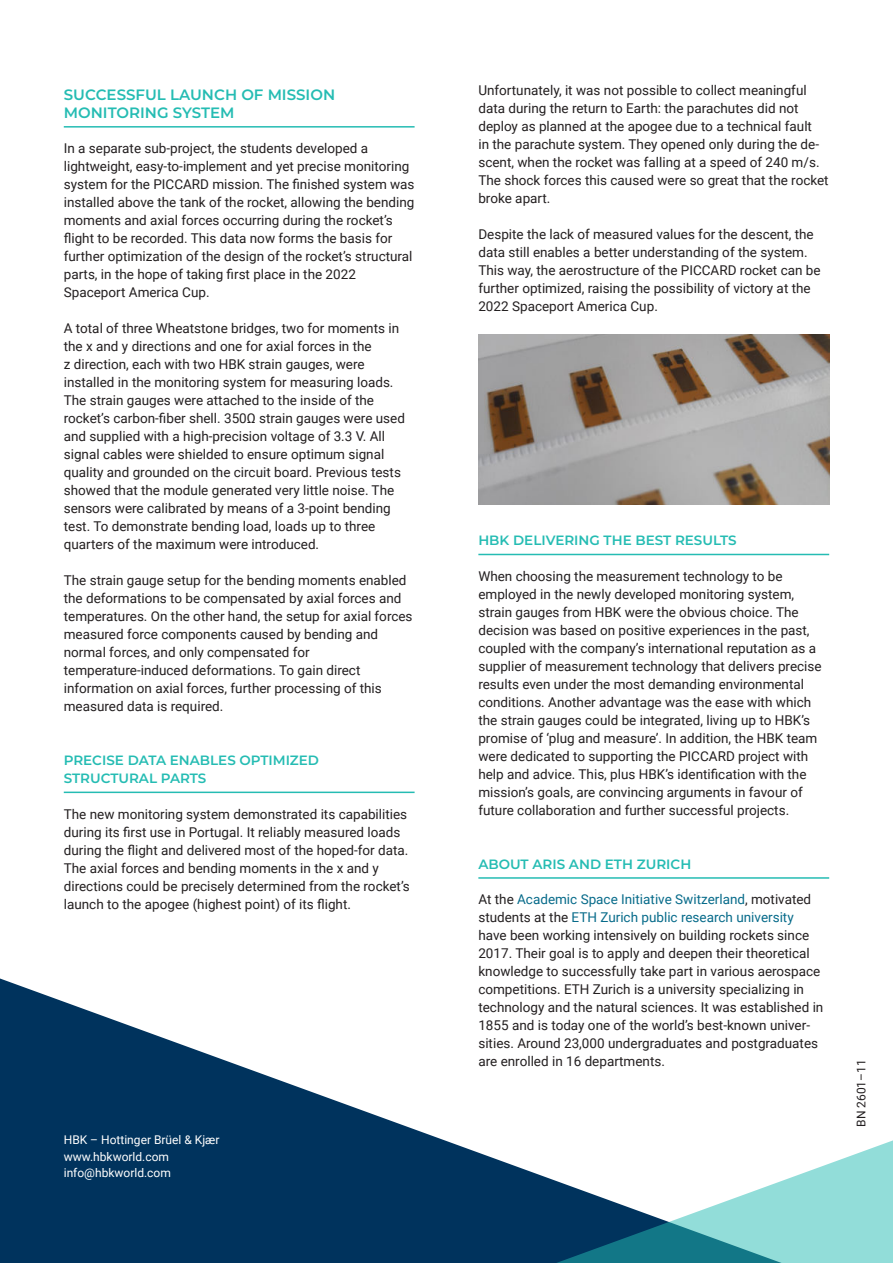
<style>
.page{position:relative;width:893px;height:1263px;background:#fff}
.page>*{position:absolute;margin:0;border:0;box-sizing:border-box;transform-origin:0 0}
.t1{font:600 15px/18px "Montserrat";color:#25bcb3}
.t2{font:13.5px/18px "Roboto";color:#231f20}
.t3{font:600 13.5px/18px "Montserrat";color:#25bcb3}
.t4{font:12px/16.5px "Roboto";color:#fff}
.t5{font:12px "Roboto";color:#231f20}
.s1{color:#076b8a}
</style>
<div class="page">
<svg style="left:0;top:978px;width:495px;height:285px;fill:#00335d"></svg>
<svg style="left:495px;top:1140px;width:398px;height:123px"></svg>
<hr style="left:64px;top:126px;width:351px;height:2px;background:#25bcb3">
<hr style="left:64px;top:791px;width:351px;height:2px;background:#25bcb3">
<hr style="left:478px;top:554px;width:351px;height:1px;background:#25bcb3">
<hr style="left:478px;top:877px;width:351px;height:2px;background:#25bcb3">
<img style="left:478px;top:335px;width:351px;height:170px">
<p class="t1" style="left:64px;top:85px;width:273px">SUCCESSFUL LAUNCH OF MISSION<br>MONITORING SYSTEM</p>
<p class="t2" style="left:64px;top:139px;width:352px">In a separate sub-project, the students developed a lightweight, easy-to-implement and yet precise monitoring system for the PICCARD mission. The finished system was installed above the tank of the rocket, allowing the bending moments and axial forces occurring during the rocket’s flight to be recorded. This data now forms the basis for further optimization of the design of the rocket’s structural parts, in the hope of taking first place in the 2022<br>Spaceport America Cup.</p>
<p class="t2" style="left:64px;top:319px;width:343px">A total of three Wheatstone bridges, two for moments in the x and y directions and one for axial forces in the<br>z direction, each with two HBK strain gauges, were installed in the monitoring system for measuring loads.<br>The strain gauges were attached to the inside of the rocket’s carbon-fiber shell. 350Ω strain gauges were used and supplied with a high-precision voltage of 3.3 V. All signal cables were shielded to ensure optimum signal quality and grounded on the circuit board. Previous tests showed that the module generated very little noise. The sensors were calibrated by means of a 3-point bending test. To demonstrate bending load, loads up to three quarters of the maximum were introduced.</p>
<p class="t2" style="left:64px;top:571px;width:350px">The strain gauge setup for the bending moments enabled the deformations to be compensated by axial forces and temperatures. On the other hand, the setup for axial forces measured force components caused by bending and normal forces, and only compensated for temperature-induced deformations. To gain direct information on axial forces, further processing of this measured data is required.</p>
<p class="t3" style="left:64px;top:751px;width:257px">PRECISE DATA ENABLES OPTIMIZED<br>STRUCTURAL PARTS</p>
<p class="t2" style="left:64px;top:804px;width:348px">The new monitoring system demonstrated its capabilities during its first use in Portugal. It reliably measured loads during the flight and delivered most of the hoped-for data.<br>The axial forces and bending moments in the x and y directions could be precisely determined from the rocket’s launch to the apogee (highest point) of its flight.</p>
<p class="t4" style="left:64px;top:1131px;width:157px">HBK – Hottinger Brüel &amp; Kjær www.hbkworld.com info@hbkworld.com</p>
<p class="t2" style="left:478px;top:81px;width:352px">Unfortunately, it was not possible to collect meaningful data during the return to Earth: the parachutes did not deploy as planned at the apogee due to a technical fault<br>in the parachute system. They opened only during the de&shy;scent, when the rocket was falling at a speed of 240 m/s.<br>The shock forces this caused were so great that the rocket broke apart.</p>
<p class="t2" style="left:478px;top:225px;width:344px">Despite the lack of measured values for the descent, the data still enables a better understanding of the system.<br>This way, the aerostructure of the PICCARD rocket can be further optimized, raising the possibility of victory at the 2022 Spaceport America Cup.</p>
<p class="t3" style="left:478px;top:532px;width:260px">HBK DELIVERING THE BEST RESULTS</p>
<p class="t2" style="left:478px;top:566px;width:345px">When choosing the measurement technology to be employed in the newly developed monitoring system, strain gauges from HBK were the obvious choice. The decision was based on positive experiences in the past, coupled with the company’s international reputation as a supplier of measurement technology that delivers precise results even under the most demanding environmental conditions. Another advantage was the ease with which the strain gauges could be integrated, living up to HBK’s promise of ‘plug and measure’. In addition, the HBK team were dedicated to supporting the PICCARD project with help and advice. This, plus HBK’s identification with the mission’s goals, are convincing arguments in favour of future collaboration and further successful projects.</p>
<p class="t3" style="left:478px;top:855px;width:214px">ABOUT ARIS AND ETH ZURICH</p>
<p class="t2" style="left:478px;top:890px;width:347px">At the <span class="s1">Academic Space Initiative Switzerland</span>, motivated students at the <span class="s1">ETH Zurich public research university </span>have been working intensively on building rockets since 2017. Their goal is to apply and deepen their theoretical knowledge to successfully take part in various aerospace competitions. ETH Zurich is a university specializing in technology and the natural sciences. It was established in 1855 and is today one of the world’s best-known univer&shy;sities. Around 23,000 undergraduates and postgraduates are enrolled in 16 departments.</p>
<p class="t5" style="left:853px;top:1127px;width:69px;rotate:-90deg">BN 2601–11</p>
</div>
